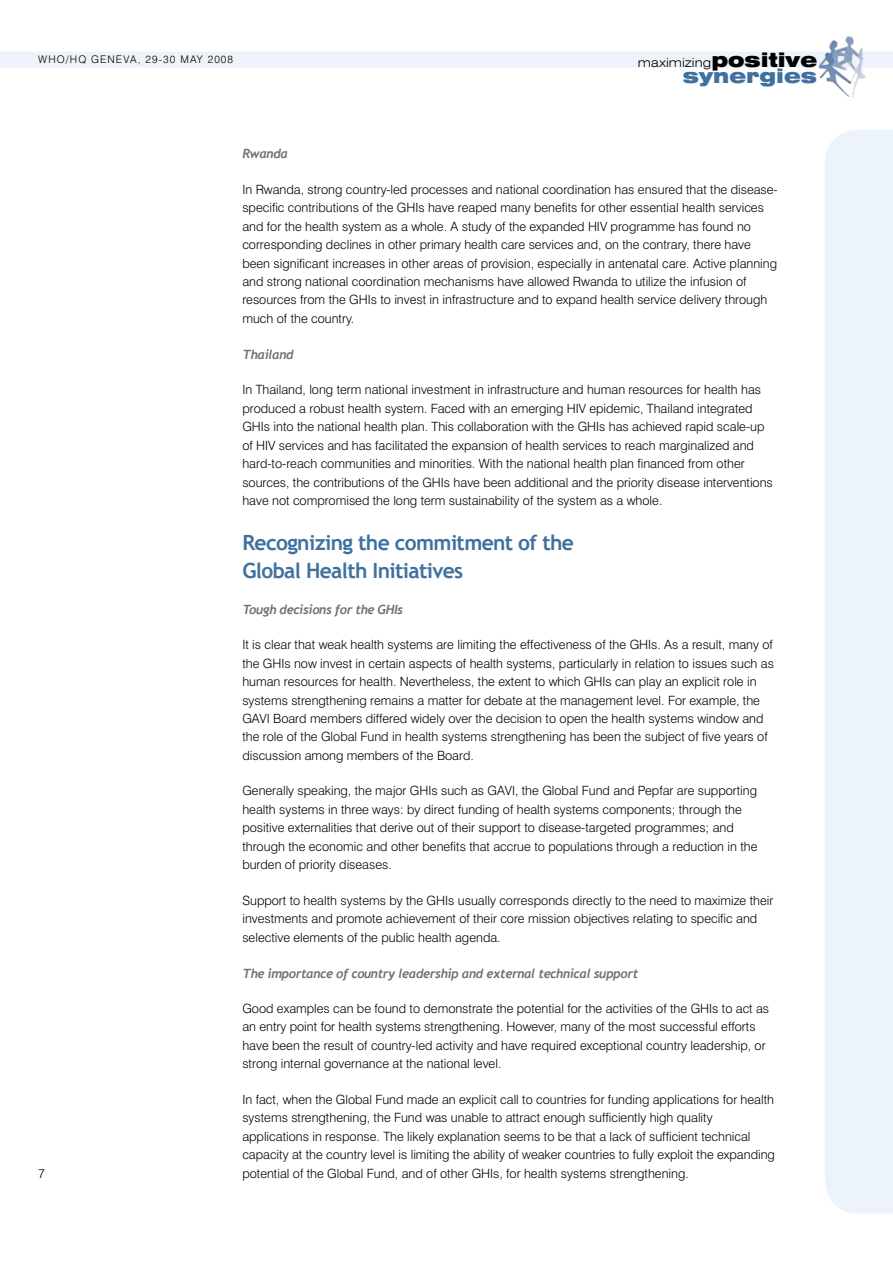
<style>
.page{position:relative;width:893px;height:1263px;background:#fff}
.page>*{position:absolute;margin:0;border:0;box-sizing:border-box;transform-origin:0 0}
.t1{font:700 21px/27.8px "Trebuchet MS";letter-spacing:-.03em;color:#3f719f}
.t2{font:900 expanded 19.35px "Swiss 721 BT";color:#3f719f}
.t3{font:300 12.75px/18.5px "Swiss 721 BT";color:#000}
.t4{font:italic 700 12.75px "Trebuchet";letter-spacing:-.03em;color:#707173}
.t5{font:300 expanded 12.45px "Swiss 721 BT";color:#000}
.t6{font:300 10.5px "Swiss 721 BT";letter-spacing:.1em;color:#000}
.s1{font-weight:900;font-size:19.35px}
</style>
<div class="page">
<div style="left:0;top:52px;width:893px;height:15px;background:#ecf3fa"></div>
<img style="left:812px;top:36px;width:61px;height:62px">
<div style="left:825px;top:129px;width:68px;height:1085px;background:#ecf3fa"></div>
<p class="t6" style="left:38px;top:53px;width:196px">WHO/HQ Geneva, 29-30 May 2008</p>
<p class="t5" style="left:638px;top:55px;width:181px">maximizing<span class="s1">positive</span></p>
<h2 class="t2" style="left:683px;top:65px;width:136px">synergies</h2>
<p class="t4" style="left:242px;top:146px;width:47px">Rwanda</p>
<p class="t3" style="left:242px;top:180px;width:537px">In Rwanda, strong country-led processes and national coordination has ensured that the disease&shy;specific contributions of the GHIs have reaped many benefits for other essential health services and for the health system as a whole. A study of the expanded HIV programme has found no corresponding declines in other primary health care services and, on the contrary, there have been significant increases in other areas of provision, especially in antenatal care. Active planning and strong national coordination mechanisms have allowed Rwanda to utilize the infusion of resources from the GHIs to invest in infrastructure and to expand health service delivery through much of the country.</p>
<p class="t4" style="left:242px;top:347px;width:53px">Thailand</p>
<p class="t3" style="left:242px;top:380px;width:532px">In Thailand, long term national investment in infrastructure and human resources for health has produced a robust health system. Faced with an emerging HIV epidemic, Thailand integrated GHIs into the national health plan. This collaboration with the GHIs has achieved rapid scale-up of HIV services and has facilitated the expansion of health services to reach marginalized and hard-to-reach communities and minorities. With the national health plan financed from other sources, the contributions of the GHIs have been additional and the priority disease interventions have not compromised the long term sustainability of the system as a whole.</p>
<h1 class="t1" style="left:242px;top:529px;width:333px">Recognizing the commitment of the<br>Global Health Initiatives</h1>
<p class="t4" style="left:242px;top:602px;width:162px">Tough decisions for the GHIs</p>
<p class="t3" style="left:242px;top:635px;width:533px">It is clear that weak health systems are limiting the effectiveness of the GHIs. As a result, many of the GHIs now invest in certain aspects of health systems, particularly in relation to issues such as human resources for health. Nevertheless, the extent to which GHIs can play an explicit role in systems strengthening remains a matter for debate at the management level. For example, the GAVI Board members differed widely over the decision to open the health systems window and the role of the Global Fund in health systems strengthening has been the subject of five years of discussion among members of the Board.</p>
<p class="t3" style="left:242px;top:781px;width:517px">Generally speaking, the major GHIs such as GAVI, the Global Fund and Pepfar are supporting health systems in three ways: by direct funding of health systems components; through the positive externalities that derive out of their support to disease-targeted programmes; and through the economic and other benefits that accrue to populations through a reduction in the burden of priority diseases.</p>
<p class="t3" style="left:242px;top:891px;width:532px">Support to health systems by the GHIs usually corresponds directly to the need to maximize their investments and promote achievement of their core mission objectives relating to specific and selective elements of the public health agenda.</p>
<p class="t4" style="left:242px;top:965px;width:397px">The importance of country leadership and external technical support</p>
<p class="t3" style="left:242px;top:999px;width:528px">Good examples can be found to demonstrate the potential for the activities of the GHIs to act as an entry point for health systems strengthening. However, many of the most successful efforts have been the result of country-led activity and have required exceptional country leadership, or strong internal governance at the national level.</p>
<p class="t3" style="left:242px;top:1090px;width:534px">In fact, when the Global Fund made an explicit call to countries for funding applications for health systems strengthening, the Fund was unable to attract enough sufficiently high quality applications in response. The likely explanation seems to be that a lack of sufficient technical capacity at the country level is limiting the ability of weaker countries to fully exploit the expanding</p>
<p class="t3" style="left:38px;top:1164px;width:8px">7</p>
<p class="t3" style="left:242px;top:1164px;width:448px">potential of the Global Fund, and of other GHIs, for health systems strengthening.</p>
</div>
